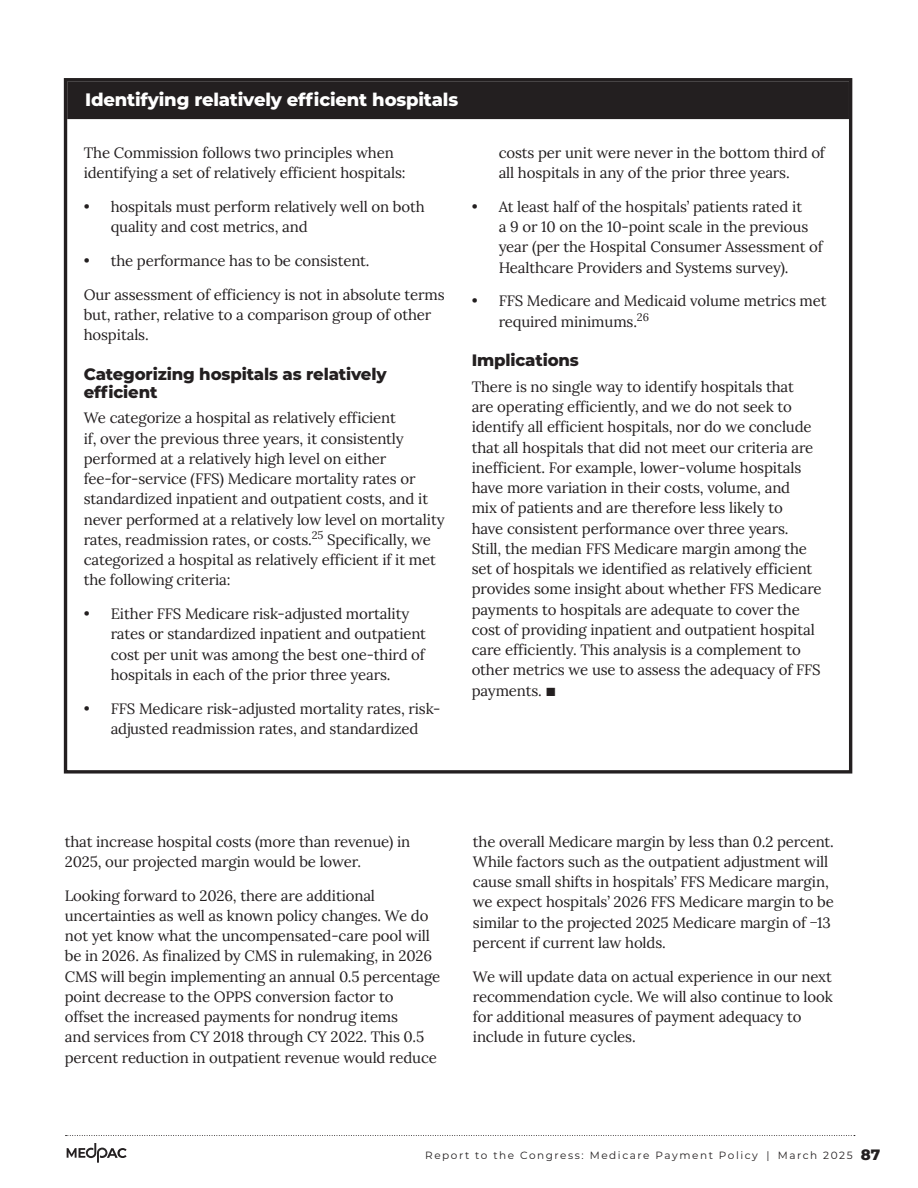
<style>
.page{position:relative;width:918px;height:1188px;background:#fff}
.page>*{position:absolute;margin:0;border:0;box-sizing:border-box;transform-origin:0 0}
.t1{font:800 18px "Montserrat";letter-spacing:-.01em;color:#fff}
.t2{font:800 16.5px/18px "Montserrat";letter-spacing:-.01em;color:#231f20}
.t3{font:15px/20.2px "Lora";letter-spacing:-.01em;color:#231f20}
.t4{font:10.5px "Montserrat";letter-spacing:.15em;color:#231f20}
.s1{font-family:"Times New Roman";font-size:18px}
.s2{font-weight:800;font-size:15px}
</style>
<div class="page">
<svg style="left:66px;top:1135px;width:789px;height:1px"></svg>
<svg style="left:67px;top:1143px;width:60px;height:20px"></svg>
<div style="left:67px;top:81px;width:782px;height:38px;background:#231f20"></div>
<div style="left:64px;top:78px;width:788px;height:696px;border:3px solid #231f20"></div>
<p class="t1" style="left:85px;top:86px;width:375px">Identifying relatively efficient hospitals</p>
<p class="t3" style="left:84px;top:141px;width:323px">The Commission follows two principles when identifying a set of relatively efficient hospitals:</p>
<p class="t3" style="left:111px;top:195px;width:316px;text-indent:-27px">• hospitals must perform relatively well on both quality and cost metrics, and</p>
<p class="t3" style="left:84px;top:249px;width:287px">• the performance has to be consistent.</p>
<p class="t3" style="left:84px;top:283px;width:362px">Our assessment of efficiency is not in absolute terms but, rather, relative to a comparison group of other hospitals.</p>
<p class="t2" style="left:84px;top:364px;width:304px">Categorizing hospitals as relatively efficient</p>
<p class="t3" style="left:84px;top:407px;width:362px">We categorize a hospital as relatively efficient<br>if, over the previous three years, it consistently performed at a relatively high level on either fee-for-service (FFS) Medicare mortality rates or standardized inpatient and outpatient costs, and it never performed at a relatively low level on mortality rates, readmission rates, or costs.<sup>25</sup> Specifically, we categorized a hospital as relatively efficient if it met the following criteria:</p>
<p class="t3" style="left:111px;top:603px;width:317px;text-indent:-27px">• Either FFS Medicare risk-adjusted mortality rates or standardized inpatient and outpatient cost per unit was among the best one-third of hospitals in each of the prior three years.</p>
<p class="t3" style="left:84px;top:697px;width:358px;text-align:center">• FFS Medicare risk-adjusted mortality rates, risk&shy;adjusted readmission rates, and standardized</p>
<p class="t3" style="left:499px;top:141px;width:328px">costs per unit were never in the bottom third of all hospitals in any of the prior three years.</p>
<p class="t3" style="left:499px;top:195px;width:326px;text-indent:-27px">• At least half of the hospitals’ patients rated it<br>a 9 or 10 on the 10-point scale in the previous year (per the Hospital Consumer Assessment of Healthcare Providers and Systems survey).</p>
<p class="t3" style="left:499px;top:290px;width:329px;text-indent:-27px">• FFS Medicare and Medicaid volume metrics met required minimums.<sup>26</sup></p>
<p class="t2" style="left:472px;top:350px;width:109px">Implications</p>
<p class="t3" style="left:472px;top:375px;width:352px">There is no single way to identify hospitals that<br>are operating efficiently, and we do not seek to identify all efficient hospitals, nor do we conclude that all hospitals that did not meet our criteria are inefficient. For example, lower-volume hospitals have more variation in their costs, volume, and<br>mix of patients and are therefore less likely to<br>have consistent performance over three years.<br>Still, the median FFS Medicare margin among the set of hospitals we identified as relatively efficient provides some insight about whether FFS Medicare payments to hospitals are adequate to cover the cost of providing inpatient and outpatient hospital care efficiently. This analysis is a complement to other metrics we use to assess the adequacy of FFS payments. <span class="s1">■</span></p>
<p class="t3" style="left:65px;top:830px;width:347px">that increase hospital costs (more than revenue) in<br>2025, our projected margin would be lower.</p>
<p class="t3" style="left:65px;top:884px;width:377px">Looking forward to 2026, there are additional uncertainties as well as known policy changes. We do not yet know what the uncompensated-care pool will be in 2026. As finalized by CMS in rulemaking, in 2026<br>CMS will begin implementing an annual 0.5 percentage point decrease to the OPPS conversion factor to<br>offset the increased payments for nondrug items<br>and services from CY 2018 through CY 2022. This 0.5 percent reduction in outpatient revenue would reduce</p>
<p class="t3" style="left:473px;top:830px;width:363px">the overall Medicare margin by less than 0.2 percent.<br>While factors such as the outpatient adjustment will cause small shifts in hospitals’ FFS Medicare margin, we expect hospitals’ 2026 FFS Medicare margin to be similar to the projected 2025 Medicare margin of −13 percent if current law holds.</p>
<p class="t3" style="left:473px;top:965px;width:361px">We will update data on actual experience in our next recommendation cycle. We will also continue to look for additional measures of payment adequacy to include in future cycles.</p>
<p class="t4" style="left:425px;top:1148px;width:457px">Report to the Congress: Medicare Payment Policy | March 2025 <span class="s2">87</span></p>
</div>
